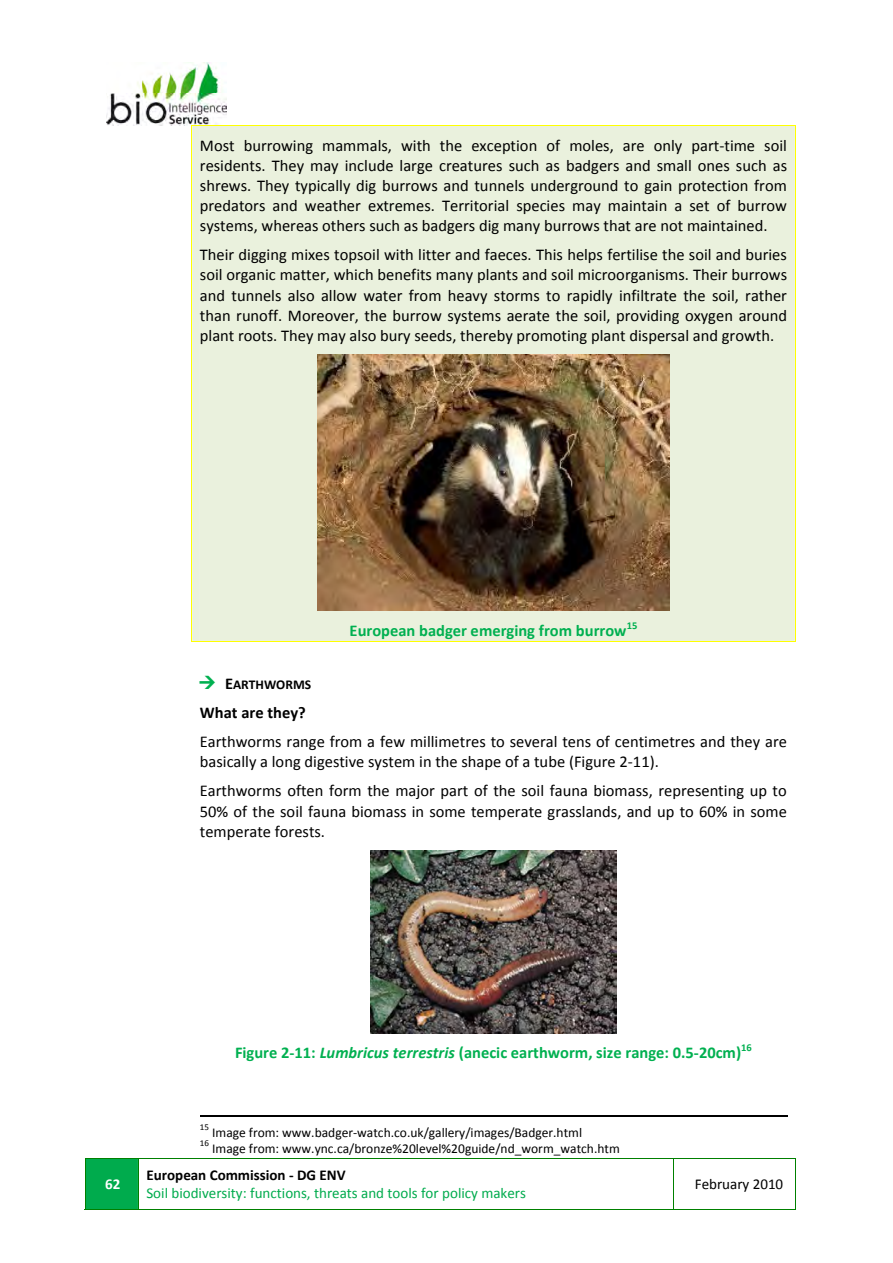
<style>
.page{position:relative;width:893px;height:1263px;background:#fff}
.page>*{position:absolute;margin:0;border:0;box-sizing:border-box;transform-origin:0 0}
.t1{font:16.5px/20.1px "Calibri";color:#000;text-align:justify}
.t2{font:700 16.5px "Calibri";color:#00b050}
.t3{font:700 16.5px "Calibri";color:#000}
.t4{font:15px "Calibri";color:#00ab4d}
.t5{font:700 15px "Calibri";color:#000}
.t6{font:15px "Calibri";color:#000}
.t7{font:700 15px "Calibri";color:#fff}
.t8{font:13.5px "Calibri";color:#000}
.t9{font:700 13.5px "Calibri";color:#000}
.t10{font:700 10.5px "Calibri";color:#00b050}
.t11{font:9px "Calibri";color:#000}
.s1{font-size:16.5px}
.s2{font-style:italic}
</style>
<div class="page">
<img style="left:106px;top:62px;width:121px;height:63px">
<div style="left:86px;top:1159px;width:52px;height:50px;background:#00ab4d"></div>
<hr style="left:85px;top:1158px;width:710px;height:1px;background:#008000">
<hr style="left:85px;top:1158px;width:1px;height:52px;background:#008000">
<hr style="left:85px;top:1209px;width:53px;height:1px;background:#008000">
<hr style="left:138px;top:1158px;width:1px;height:52px;background:#008000">
<hr style="left:139px;top:1209px;width:534px;height:1px;background:#008000">
<hr style="left:673px;top:1158px;width:1px;height:52px;background:#008000">
<hr style="left:674px;top:1209px;width:120px;height:1px;background:#008000">
<hr style="left:794px;top:1158px;width:1px;height:52px;background:#008000">
<div style="left:192px;top:126px;width:602px;height:515px;background:#eaf1dd"></div>
<div style="left:200px;top:126px;width:587px;height:29px;background:#eaf1dd"></div>
<div style="left:200px;top:155px;width:587px;height:20px;background:#eaf1dd"></div>
<div style="left:200px;top:175px;width:587px;height:20px;background:#eaf1dd"></div>
<div style="left:200px;top:195px;width:587px;height:20px;background:#eaf1dd"></div>
<div style="left:200px;top:215px;width:587px;height:21px;background:#eaf1dd"></div>
<div style="left:200px;top:236px;width:587px;height:29px;background:#eaf1dd"></div>
<div style="left:200px;top:265px;width:587px;height:20px;background:#eaf1dd"></div>
<div style="left:200px;top:285px;width:587px;height:20px;background:#eaf1dd"></div>
<div style="left:200px;top:305px;width:587px;height:20px;background:#eaf1dd"></div>
<div style="left:200px;top:325px;width:587px;height:20px;background:#eaf1dd"></div>
<div style="left:200px;top:345px;width:587px;height:267px;background:#eaf1dd"></div>
<img style="left:318px;top:354px;width:351px;height:257px">
<div style="left:200px;top:612px;width:587px;height:29px;background:#eaf1dd"></div>
<hr style="left:191px;top:125px;width:604px;height:1px;background:#ff0">
<hr style="left:191px;top:126px;width:1px;height:516px;background:#ff0">
<hr style="left:191px;top:641px;width:603px;height:1px;background:#ff0">
<hr style="left:794px;top:126px;width:1px;height:516px;background:#ff0">
<img style="left:370px;top:850px;width:247px;height:183px">
<hr style="left:200px;top:1115px;width:587px;height:1px;background:#000">
<p class="t1" style="left:200px;top:136px;width:588px">Most burrowing mammals, with the exception of moles, are only part-time soil residents. They may include large creatures such as badgers and small ones such as shrews. They typically dig burrows and tunnels underground to gain protection from predators and weather extremes. Territorial species may maintain a set of burrow systems, whereas others such as badgers dig many burrows that are not maintained.</p>
<p class="t1" style="left:200px;top:246px;width:588px">Their digging mixes topsoil with litter and faeces. This helps fertilise the soil and buries soil organic matter, which benefits many plants and soil microorganisms. Their burrows and tunnels also allow water from heavy storms to rapidly infiltrate the soil, rather than runoff. Moreover, the burrow systems aerate the soil, providing oxygen around plant roots. They may also bury seeds, thereby promoting plant dispersal and growth.</p>
<p class="t2" style="left:349px;top:624px;width:278px">European badger emerging from burrow</p>
<p class="t10" style="left:626px;top:621px;width:12px">15</p>
<p class="t9" style="left:225px;top:679px;width:88px"><span class="s1">E</span>ARTHWORMS</p>
<p class="t3" style="left:200px;top:706px;width:107px">What are they?</p>
<p class="t1" style="left:200px;top:733px;width:588px">Earthworms range from a few millimetres to several tens of centimetres and they are basically a long digestive system in the shape of a tube (Figure 2-11).</p>
<p class="t1" style="left:200px;top:782px;width:588px">Earthworms often form the major part of the soil fauna biomass, representing up to 50% of the soil fauna biomass in some temperate grasslands, and up to 60% in some temperate forests.</p>
<p class="t7" style="left:105px;top:1178px;width:17px">62</p>
<p class="t2" style="left:235px;top:1046px;width:507px">Figure 2-11: <span class="s2">Lumbricus terrestris</span> (anecic earthworm, size range: 0.5-20cm)</p>
<p class="t10" style="left:741px;top:1043px;width:12px">16</p>
<p class="t11" style="left:200px;top:1123px;width:11px">15</p>
<p class="t8" style="left:212px;top:1126px;width:371px">Image from: www.badger-watch.co.uk/gallery/images/Badger.html</p>
<p class="t11" style="left:200px;top:1139px;width:11px">16</p>
<p class="t8" style="left:212px;top:1143px;width:409px">Image from: www.ync.ca/bronze%20level%20guide/nd_worm_watch.htm</p>
<p class="t5" style="left:146px;top:1168px;width:201px">European Commission - DG ENV</p>
<p class="t4" style="left:146px;top:1187px;width:381px">Soil biodiversity: functions, threats and tools for policy makers</p>
<p class="t6" style="left:694px;top:1178px;width:90px">February 2010</p>
</div>
